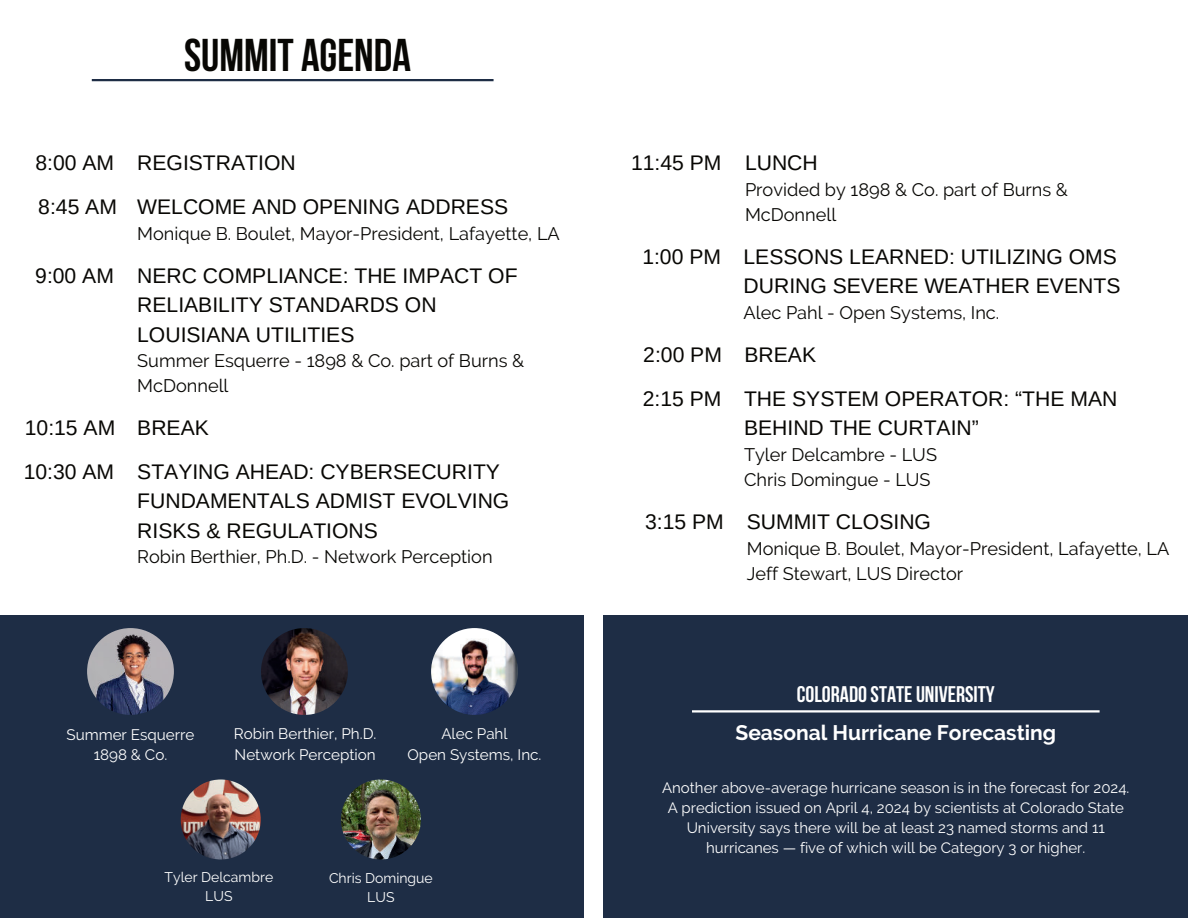
<style>
.page{position:relative;width:1188px;height:918px;background:#fff}
.page>*{position:absolute;margin:0;border:0;box-sizing:border-box;transform-origin:0 0}
.t1{font:700 45.75px "Bebas Neue";color:#080704}
.t2{font:700 22.5px "Bebas Neue";color:#fff}
.t3{font:21.15px/29.2px "Arimo";color:#080704}
.t4{font:700 21px "Raleway";color:#fff}
.t5{font:18.15px/24.8px "Raleway";color:#080704}
.t6{font:15.15px/20.9px "Raleway";color:#fff;text-align:center}
.t7{font:15px/20.2px "Raleway";color:#fff;text-align:center}
.t8{font:13.95px/19.2px "Raleway";color:#fff;text-align:center}
</style>
<div class="page">
<hr style="left:92px;top:79px;width:402px;height:2px;background:#1e2d45">
<div style="left:0;top:616px;width:1188px;height:302px;background:#1e2d45"></div>
<hr style="left:692px;top:710px;width:408px;height:3px;background:#fff">
<img style="left:87px;top:628px;width:87px;height:87px;border-radius:50%">
<img style="left:261px;top:628px;width:87px;height:87px;border-radius:50%">
<img style="left:431px;top:628px;width:87px;height:87px;border-radius:50%">
<div style="left:585px;top:0;width:18px;height:918px;background:#fff"></div>
<img style="left:181px;top:779px;width:80px;height:80px;border-radius:50%">
<img style="left:341px;top:779px;width:80px;height:80px;border-radius:50%">
<h1 class="t1" style="left:184px;top:30px;width:228px">SUMMIT AGENDA</h1>
<p class="t3" style="left:36px;top:141px;width:474px;line-height:43.7px">8:00 AM REGISTRATION<br>8:45 AM WELCOME AND OPENING ADDRESS</p>
<p class="t5" style="left:137px;top:221px;width:424px">Monique B. Boulet, Mayor-President, Lafayette, LA</p>
<p class="t3" style="left:137px;top:261px;width:382px;text-indent:-102px">9:00 AM NERC COMPLIANCE: THE IMPACT OF<br>RELIABILITY STANDARDS ON<br>LOUISIANA UTILITIES</p>
<p class="t5" style="left:137px;top:349px;width:389px">Summer Esquerre - 1898 &amp; Co. part of Burns &amp;<br>McDonnell</p>
<p class="t3" style="left:24px;top:406px;width:478px;line-height:44px">10:15 AM BREAK<br>10:30 AM STAYING AHEAD: CYBERSECURITY</p>
<p class="t3" style="left:137px;top:487px;width:374px">FUNDAMENTALS ADMIST EVOLVING<br>RISKS &amp; REGULATIONS</p>
<p class="t5" style="left:137px;top:545px;width:357px">Robin Berthier, Ph.D. - Network Perception</p>
<p class="t6" style="left:67px;top:724px;width:129px;line-height:20.2px">Summer Esquerre<br>1898 &amp; Co.</p>
<p class="t6" style="left:234px;top:723px;width:144px;text-align:left">Robin Berthier, Ph.D.<br>Network Perception</p>
<p class="t6" style="left:408px;top:723px;width:135px">Alec Pahl<br>Open Systems, Inc.</p>
<p class="t8" style="left:165px;top:868px;width:110px">Tyler Delcambre<br>LUS</p>
<p class="t8" style="left:329px;top:868px;width:105px">Chris Domingue<br>LUS</p>
<p class="t3" style="left:631px;top:148px;width:188px">11:45 PM LUNCH</p>
<p class="t5" style="left:745px;top:177px;width:325px">Provided by 1898 &amp; Co. part of Burns &amp;<br>McDonnell</p>
<p class="t3" style="left:642px;top:242px;width:480px;text-align:right">1:00 PM LESSONS LEARNED: UTILIZING OMS<br>DURING SEVERE WEATHER EVENTS</p>
<p class="t5" style="left:744px;top:300px;width:257px">Alec Pahl - Open Systems, Inc.</p>
<p class="t3" style="left:643px;top:340px;width:174px">2:00 PM BREAK</p>
<p class="t3" style="left:643px;top:384px;width:80px">2:15 PM</p>
<p class="t3" style="left:645px;top:507px;width:80px">3:15 PM</p>
<p class="t3" style="left:744px;top:384px;width:375px">THE SYSTEM OPERATOR: “THE MAN<br>BEHIND THE CURTAIN”</p>
<p class="t5" style="left:744px;top:442px;width:194px">Tyler Delcambre - LUS<br>Chris Domingue - LUS</p>
<p class="t3" style="left:747px;top:507px;width:186px">SUMMIT CLOSING</p>
<p class="t5" style="left:747px;top:536px;width:424px">Monique B. Boulet, Mayor-President, Lafayette, LA<br>Jeff Stewart, LUS Director</p>
<p class="t2" style="left:797px;top:682px;width:200px">COLORADO STATE UNIVERSITY</p>
<p class="t4" style="left:735px;top:721px;width:322px">Seasonal Hurricane Forecasting</p>
<p class="t7" style="left:662px;top:777px;width:469px">Another above-average hurricane season is in the forecast for 2024.<br>A prediction issued on April 4, 2024 by scientists at Colorado State University says there will be at least 23 named storms and 11 hurricanes — five of which will be Category 3 or higher.</p>
</div>
